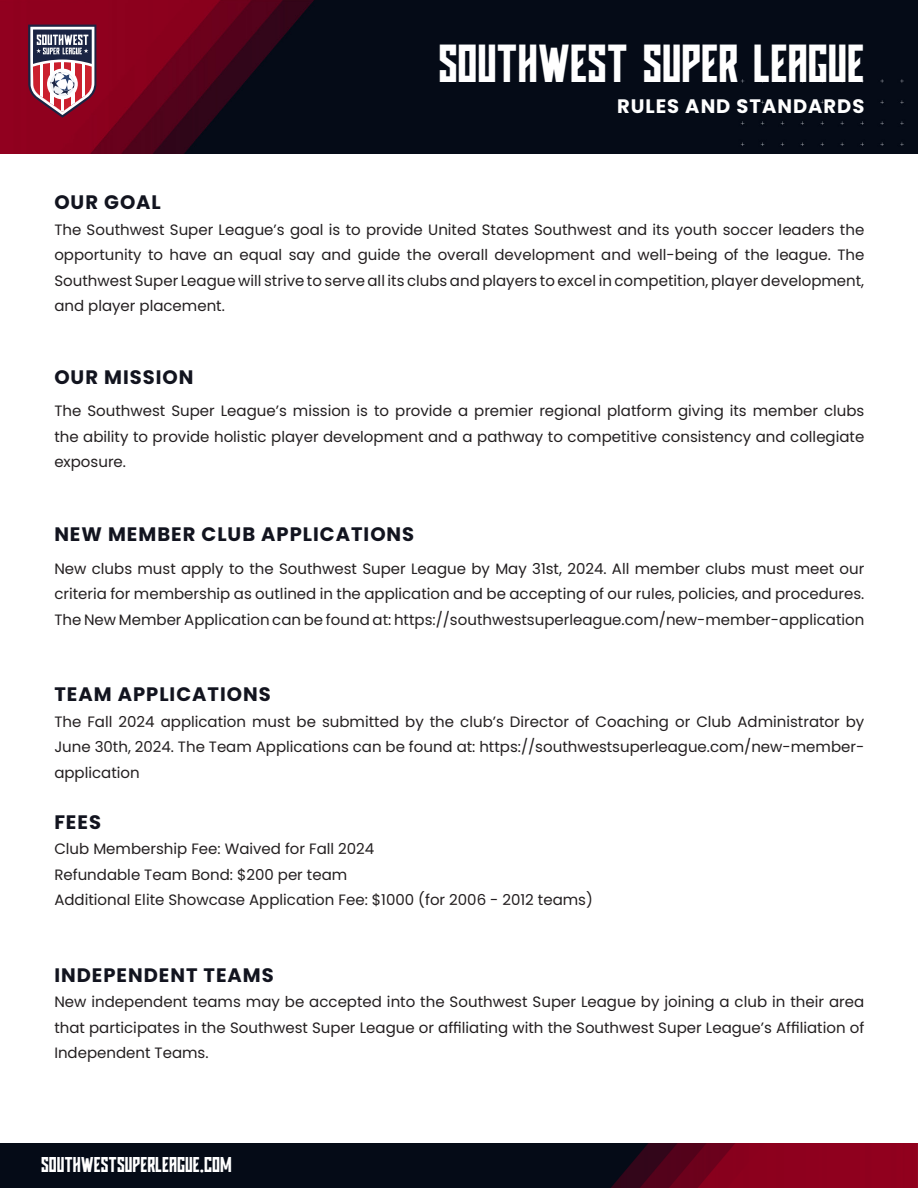
<style>
.page{position:relative;width:918px;height:1188px;background:#fff}
.page>*{position:absolute;margin:0;border:0;box-sizing:border-box;transform-origin:0 0}
.t1{font:37.35px "Sporten";color:#fff}
.t2{font:700 19.5px "Poppins";letter-spacing:.05em;color:#12141f}
.t3{font:700 19.5px "Poppins";letter-spacing:.05em;color:#fff}
.t4{font:15px/25.5px "Poppins";color:#231f20;text-align:justify}
.t5{font:15px "Sporten";color:#fff}
</style>
<div class="page">
<img style="left:0;top:0;width:918px;height:153px">
<svg style="left:28px;top:25px;width:68px;height:93px"></svg>
<img style="left:0;top:1143px;width:918px;height:45px">
<p class="t1" style="left:438px;top:34px;width:428px">SOUTHWEST SUPER LEAGUE</p>
<p class="t3" style="left:617px;top:95px;width:249px">RULES AND STANDARDS</p>
<p class="t2" style="left:54px;top:191px;width:108px">OUR GOAL</p>
<p class="t4" style="left:54px;top:217px;width:812px">The Southwest Super League’s goal is to provide United States Southwest and its youth soccer leaders the opportunity to have an equal say and guide the overall development and well-being of the league. The Southwest Super League will strive to serve all its clubs and players to excel in competition, player development, and player placement.</p>
<p class="t2" style="left:54px;top:366px;width:141px">OUR MISSION</p>
<p class="t4" style="left:54px;top:398px;width:812px">The Southwest Super League’s mission is to provide a premier regional platform giving its member clubs the ability to provide holistic player development and a pathway to competitive consistency and collegiate exposure.</p>
<p class="t2" style="left:54px;top:523px;width:361px">NEW MEMBER CLUB APPLICATIONS</p>
<p class="t4" style="left:54px;top:556px;width:812px">New clubs must apply to the Southwest Super League by May 31st, 2024. All member clubs must meet our criteria for membership as outlined in the application and be accepting of our rules, policies, and procedures.<br>The New Member Application can be found at: https://southwestsuperleague.com/new-member-application</p>
<p class="t2" style="left:54px;top:683px;width:218px">TEAM APPLICATIONS</p>
<p class="t4" style="left:54px;top:709px;width:812px">The Fall 2024 application must be submitted by the club’s Director of Coaching or Club Administrator by June 30th, 2024. The Team Applications can be found at: https://southwestsuperleague.com/new-member&shy;application</p>
<p class="t2" style="left:54px;top:811px;width:48px">FEES</p>
<p class="t4" style="left:54px;top:836px;width:321px">Club Membership Fee: Waived for Fall 2024</p>
<p class="t4" style="left:54px;top:862px;width:294px">Refundable Team Bond: $200 per team</p>
<p class="t4" style="left:54px;top:887px;width:540px">Additional Elite Showcase Application Fee: $1000 (for 2006 - 2012 teams)</p>
<p class="t2" style="left:54px;top:964px;width:221px">INDEPENDENT TEAMS</p>
<p class="t4" style="left:54px;top:989px;width:811px">New independent teams may be accepted into the Southwest Super League by joining a club in their area that participates in the Southwest Super League or affiliating with the Southwest Super League’s Affiliation of Independent Teams.</p>
<p class="t5" style="left:41px;top:1153px;width:192px">SOUTHWESTSUPERLEAGUE.COM</p>
</div>
